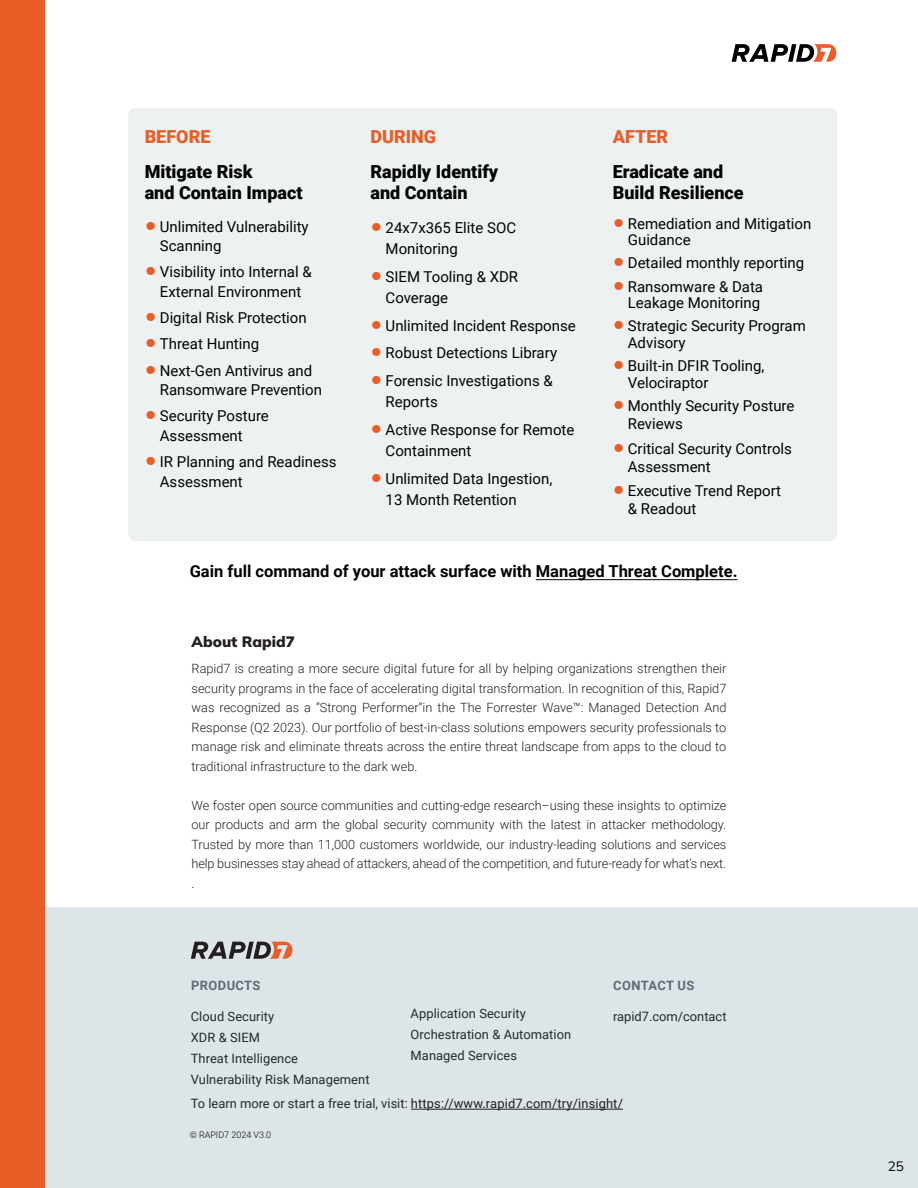
<style>
.page{position:relative;width:918px;height:1188px;background:#fff}
.page>*{position:absolute;margin:0;border:0;box-sizing:border-box;transform-origin:0 0}
.Body{font:900 18px/21px "Roboto";color:#020303}
.Body-2{font:900 18px "Roboto";color:#e85e26}
.t1{font:700 16.5px "Roboto";color:#020303}
.t2{font:15px/19.5px "Roboto";color:#020303}
.t3{font:900 15px "Mulish";color:#231f20}
.t4{font:13.5px "Mulish";color:#020303}
.t5{font:300 13.5px "Roboto";color:#231f20}
.Body_-_Left_Aligned_-_No_Justify{font:12.9px "Roboto";letter-spacing:.005em;color:#242b2e}
.t6{font:700 12.9px "Roboto";letter-spacing:.035em;color:#5d6d75}
.t7{font:300 12.75px/19.5px "Roboto";letter-spacing:-.01em;color:#231f20;text-align:justify}
.Body_-_Left_Aligned_-_No_Justify-2{font:300 9px "Roboto";color:#020303}
.s1{font-family:"Mulish";font-weight:700;font-size:22.5px;color:#e85e26}
.s2{color:#231f20}
</style>
<div class="page">
<svg style="left:732px;top:44px;width:104px;height:18px"></svg>
<div style="left:44px;top:907px;width:874px;height:281px;background:#dee5e8"></div>
<svg style="left:191px;top:942px;width:101px;height:17px"></svg>
<hr style="left:411px;top:1109px;width:212px;height:1px;background:#231f20">
<hr style="left:536px;top:579px;width:201px;height:1px;background:#020303">
<div style="left:128px;top:108px;width:709px;height:433px;background:#edf1f2;border-radius:7px"></div>
<div style="left:0;top:0;width:44px;height:1188px;background:#e85e26"></div>
<p class="Body-2" style="left:145px;top:124px;width:67px">BEFORE</p>
<p class="Body" style="left:145px;top:160px;width:159px">Mitigate Risk<br>and Contain Impact</p>
<p class="t2" style="left:160px;top:216px;width:150px;text-indent:-15px"><span class="s1">•</span> Unlimited Vulnerability<br>Scanning</p>
<p class="t2" style="left:145px;top:262px;width:169px;text-align:center"><span class="s1">•</span> Visibility into Internal &amp;<br>External Environment</p>
<p class="t2" style="left:145px;top:307px;width:164px"><span class="s1">•</span> Digital Risk Protection</p>
<p class="t2" style="left:145px;top:334px;width:116px"><span class="s1">•</span> Threat Hunting</p>
<p class="t2" style="left:160px;top:360px;width:164px;text-indent:-15px"><span class="s1">•</span> Next-Gen Antivirus and<br>Ransomware Prevention</p>
<p class="t2" style="left:160px;top:406px;width:111px;text-indent:-15px"><span class="s1">•</span> Security Posture<br>Assessment</p>
<p class="t2" style="left:160px;top:451px;width:178px;text-indent:-15px"><span class="s1">•</span> IR Planning and Readiness<br>Assessment</p>
<p class="Body-2" style="left:371px;top:124px;width:67px">DURING</p>
<p class="Body" style="left:371px;top:160px;width:129px">Rapidly Identify and Contain</p>
<p class="t2" style="left:386px;top:217px;width:132px;line-height:21px;text-indent:-15px"><span class="s1">•</span> 24x7x365 Elite SOC<br>Monitoring</p>
<p class="t2" style="left:386px;top:265px;width:134px;line-height:21px;text-indent:-15px"><span class="s1">•</span> SIEM Tooling &amp; XDR<br>Coverage</p>
<p class="t2" style="left:371px;top:315px;width:207px"><span class="s1">•</span> Unlimited Incident Response</p>
<p class="t2" style="left:371px;top:343px;width:188px"><span class="s1">•</span> Robust Detections Library</p>
<p class="t2" style="left:386px;top:370px;width:169px;line-height:21px;text-indent:-15px"><span class="s1">•</span> Forensic Investigations &amp;<br>Reports</p>
<p class="t2" style="left:386px;top:418px;width:190px;line-height:21px;text-indent:-15px"><span class="s1">•</span> Active Response for Remote<br>Containment</p>
<p class="t2" style="left:386px;top:467px;width:168px;line-height:21px;text-indent:-15px"><span class="s1">•</span> Unlimited Data Ingestion,<br>13 Month Retention</p>
<p class="Body-2" style="left:613px;top:124px;width:57px">AFTER</p>
<p class="Body" style="left:613px;top:160px;width:132px">Eradicate and<br>Build Resilience</p>
<p class="t2" style="left:628px;top:214px;width:185px;line-height:16.5px;text-indent:-15px"><span class="s1">•</span> Remediation and Mitigation<br>Guidance</p>
<p class="t2" style="left:613px;top:253px;width:193px"><span class="s1">•</span> Detailed monthly reporting</p>
<p class="t2" style="left:613px;top:277px;width:152px;line-height:16.5px;text-align:right"><span class="s1">•</span> Ransomware &amp; Data<br>Leakage Monitoring</p>
<p class="t2" style="left:628px;top:317px;width:180px;line-height:16.5px;text-indent:-15px"><span class="s1">•</span> Strategic Security Program<br>Advisory</p>
<p class="t2" style="left:628px;top:357px;width:138px;line-height:16.5px;text-indent:-15px"><span class="s1">•</span> Built-in DFIR Tooling,<br>Velociraptor</p>
<p class="t2" style="left:628px;top:396px;width:168px;line-height:18px;text-indent:-15px"><span class="s1">•</span> Monthly Security Posture<br>Reviews</p>
<p class="t2" style="left:628px;top:439px;width:166px;line-height:18px;text-indent:-15px"><span class="s1">•</span> Critical Security Controls<br>Assessment</p>
<p class="t2" style="left:628px;top:481px;width:155px;line-height:18px;text-indent:-15px"><span class="s1">•</span> Executive Trend Report &amp; Readout</p>
<h3 class="t1" style="left:190px;top:559px;width:549px">Gain full command of your attack surface with Managed Threat Complete.</h3>
<p class="t3" style="left:192px;top:631px;width:105px">About Rapid7</p>
<p class="t7" style="left:192px;top:658px;width:536px">Rapid7 is creating a more secure digital future for all by helping organizations strengthen their security programs in the face of accelerating digital transformation. In recognition of this, Rapid7 was recognized as a “Strong Performer”in the The Forrester Wave™: Managed Detection And Response (Q2 2023). Our portfolio of best-in-class solutions empowers security professionals to manage risk and eliminate threats across the entire threat landscape from apps to the cloud to traditional infrastructure to the dark web.</p>
<p class="t7" style="left:192px;top:795px;width:536px">We foster open source communities and cutting-edge research–using these insights to optimize our products and arm the global security community with the latest in attacker methodology.<br>Trusted by more than 11,000 customers worldwide, our industry-leading solutions and services help businesses stay ahead of attackers, ahead of the competition, and future-ready for what’s next.</p>
<p class="t5" style="left:192px;top:873px;width:5px">.</p>
<h3 class="t6" style="left:191px;top:977px;width:71px">PRODUCTS</h3>
<h3 class="Body_-_Left_Aligned_-_No_Justify" style="left:191px;top:1007px;width:85px">Cloud Security</h3>
<p class="Body_-_Left_Aligned_-_No_Justify" style="left:191px;top:1028px;width:71px">XDR &amp; SIEM</p>
<p class="Body_-_Left_Aligned_-_No_Justify" style="left:191px;top:1049px;width:109px">Threat Intelligence</p>
<p class="Body_-_Left_Aligned_-_No_Justify" style="left:191px;top:1070px;width:180px">Vulnerability Risk Management</p>
<h3 class="t6" style="left:613px;top:977px;width:83px">CONTACT US</h3>
<h3 class="Body_-_Left_Aligned_-_No_Justify" style="left:613px;top:1007px;width:115px">rapid7.com/contact</h3>
<p class="Body_-_Left_Aligned_-_No_Justify" style="left:411px;top:1004px;width:117px">Application Security</p>
<p class="Body_-_Left_Aligned_-_No_Justify" style="left:411px;top:1025px;width:162px">Orchestration &amp; Automation</p>
<p class="Body_-_Left_Aligned_-_No_Justify" style="left:411px;top:1046px;width:108px">Managed Services</p>
<p class="Body_-_Left_Aligned_-_No_Justify" style="left:191px;top:1094px;width:434px">To learn more or start a free trial, visit: <span class="s2">https://www.rapid7.com/try/insight/</span></p>
<p class="Body_-_Left_Aligned_-_No_Justify-2" style="left:190px;top:1129px;width:83px">© RAPID7 2024 V3.0</p>
<p class="t4" style="left:888px;top:1157px;width:18px">25</p>
</div>
